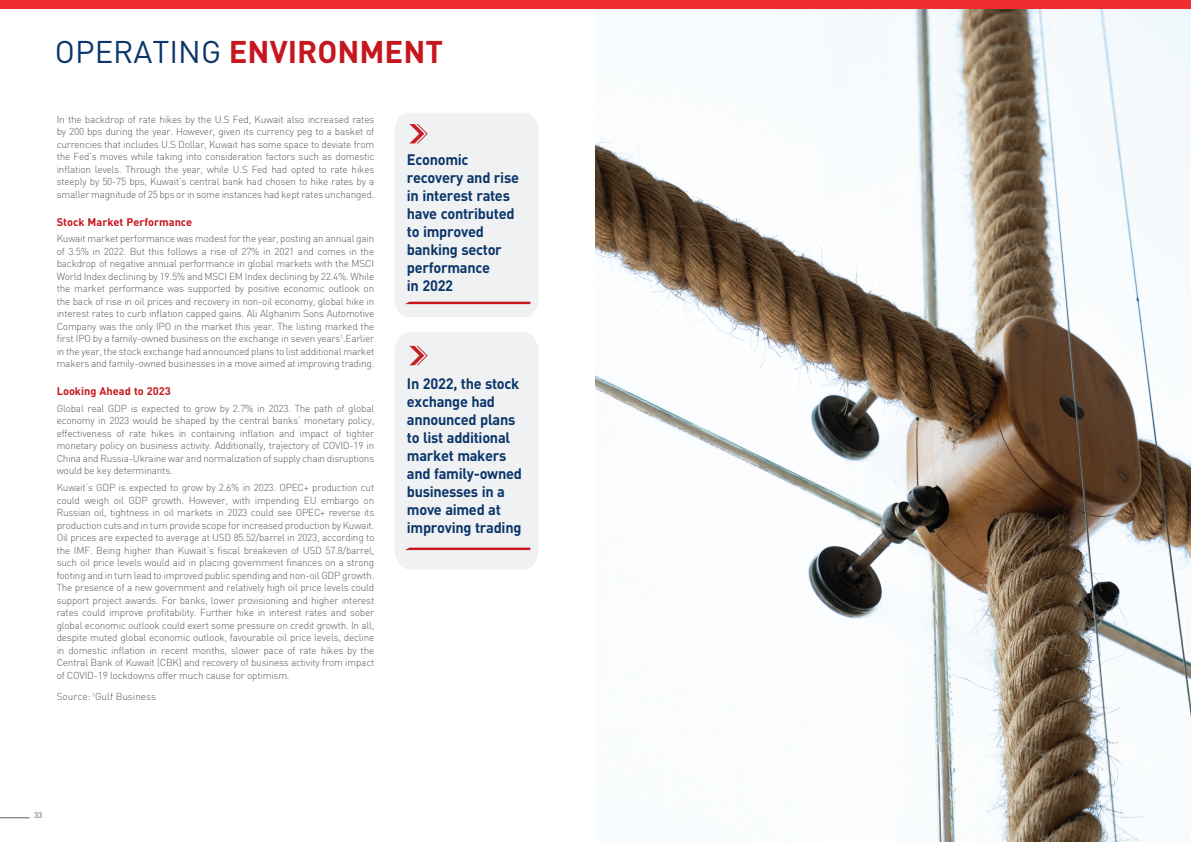
<style>
.page{position:relative;width:1191px;height:842px;background:#fff}
.page>*{position:absolute;margin:0;border:0;box-sizing:border-box;transform-origin:0 0}
.t1{font:700 31px "DIN";color:#c5171e}
.t2{font:700 15px/18px "DIN";letter-spacing:-.02em;color:#0b366a}
.t3{font:700 11px "DIN";color:#c5171e}
.t4{font:300 10px/12.5px "DIN";letter-spacing:-.02em;color:#5c5c5f;text-align:justify}
.t5{font:300 10px "DIN";color:#5c5c5f}
.t6{font:8px "DIN";color:#5c5c5f}
.s1{font-weight:400;color:#0b366a}
</style>
<div class="page">
<svg style="left:0;top:817px;width:29px;height:1px"></svg>
<div style="left:395px;top:113px;width:143px;height:204px;background:#f0f1f2"></div>
<div style="left:395px;top:333px;width:143px;height:236px;background:#f0f1f2"></div>
<img style="left:595px;top:9px;width:596px;height:833px">
<div style="left:0;top:0;width:1191px;height:9px;background:#ee2d31"></div>
<h1 class="t1" style="left:55px;top:31px;width:390px"><span class="s1">OPERATING</span> ENVIRONMENT</h1>
<p class="t4" style="left:57px;top:113px;width:319px">In the backdrop of rate hikes by the U.S Fed, Kuwait also increased rates by 200 bps during the year. However, given its currency peg to a basket of currencies that includes U.S Dollar, Kuwait has some space to deviate from the Fed’s moves while taking into consideration factors such as domestic inflation levels. Through the year, while U.S Fed had opted to rate hikes steeply by 50-75 bps, Kuwait’s central bank had chosen to hike rates by a smaller magnitude of 25 bps or in some instances had kept rates unchanged.</p>
<p class="t3" style="left:57px;top:214px;width:137px">Stock Market Performance</p>
<p class="t4" style="left:57px;top:232px;width:319px">Kuwait market performance was modest for the year, posting an annual gain of 3.5% in 2022. But this follows a rise of 27% in 2021 and comes in the backdrop of negative annual performance in global markets with the MSCI World Index declining by 19.5% and MSCI EM Index declining by 22.4%. While the market performance was supported by positive economic outlook on the back of rise in oil prices and recovery in non-oil economy, global hike in interest rates to curb inflation capped gains. Ali Alghanim Sons Automotive Company was the only IPO in the market this year. The listing marked the first IPO by a family-owned business on the exchange in seven years<sup>1</sup>.Earlier in the year, the stock exchange had announced plans to list additional market makers and family-owned businesses in a move aimed at improving trading.</p>
<p class="t3" style="left:57px;top:384px;width:116px">Looking Ahead to 2023</p>
<p class="t4" style="left:57px;top:402px;width:319px">Global real GDP is expected to grow by 2.7% in 2023. The path of global economy in 2023 would be shaped by the central banks’ monetary policy, effectiveness of rate hikes in containing inflation and impact of tighter monetary policy on business activity. Additionally, trajectory of COVID-19 in China and Russia-Ukraine war and normalization of supply chain disruptions would be key determinants.</p>
<p class="t4" style="left:57px;top:481px;width:319px">Kuwait’s GDP is expected to grow by 2.6% in 2023. OPEC+ production cut could weigh oil GDP growth. However, with impending EU embargo on Russian oil, tightness in oil markets in 2023 could see OPEC+ reverse its production cuts and in turn provide scope for increased production by Kuwait.<br>Oil prices are expected to average at USD 85.52/barrel in 2023, according to the IMF. Being higher than Kuwait’s fiscal breakeven of USD 57.8/barrel, such oil price levels would aid in placing government finances on a strong footing and in turn lead to improved public spending and non-oil GDP growth.<br>The presence of a new government and relatively high oil price levels could support project awards. For banks, lower provisioning and higher interest rates could improve profitability. Further hike in interest rates and sober global economic outlook could exert some pressure on credit growth. In all, despite muted global economic outlook, favourable oil price levels, decline in domestic inflation in recent months, slower pace of rate hikes by the Central Bank of Kuwait (CBK) and recovery of business activity from impact of COVID-19 lockdowns offer much cause for optimism.</p>
<p class="t5" style="left:57px;top:690px;width:101px">Source: <sup>1</sup>Gulf Business</p>
<h2 class="t2" style="left:407px;top:150px;width:114px">Economic recovery and rise in interest rates have contributed to improved banking sector performance<br>in 2022</h2>
<h2 class="t2" style="left:407px;top:374px;width:116px">In 2022, the stock exchange had announced plans to list additional market makers and family-owned businesses in a move aimed at improving trading</h2>
<p class="t6" style="left:34px;top:810px;width:10px">33</p>
</div>
